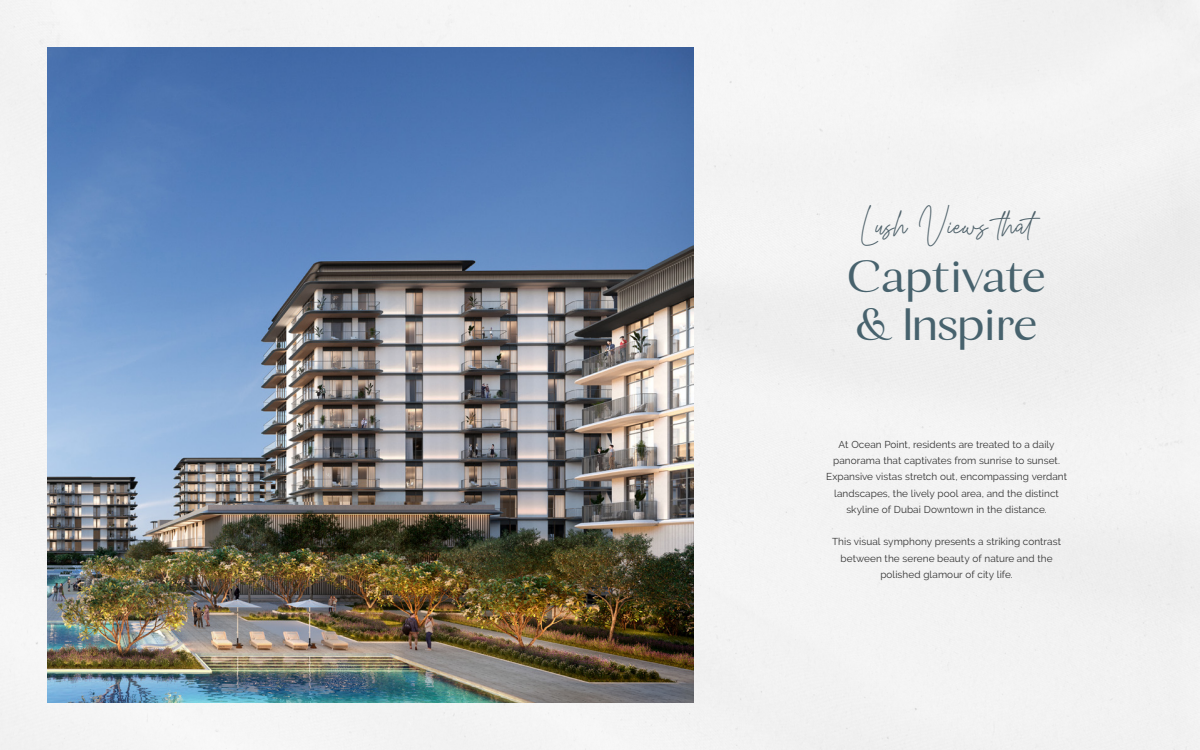
<style>
.page{position:relative;width:1200px;height:750px;background:#f3f3f3}
.page>*{position:absolute;margin:0;border:0;box-sizing:border-box;transform-origin:0 0}
.t1{font:600 50px/47.5px "Calma";letter-spacing:-.035em;color:#47626d}
.t2{font:25px "Grayscale Signature";letter-spacing:.025em;color:#4e616a}
.t3{font:10px/16.2px "Raleway";letter-spacing:.005em;color:#333;text-align:center}
</style>
<div class="page">
<img style="left:48px;top:48px;width:645px;height:654px">
<h2 class="t2" style="left:860px;top:210px;width:182px">Lush Views th at</h2>
<h1 class="t1" style="left:846px;top:256px;width:202px">Captivate &amp; Inspire</h1>
<p class="t3" style="left:826px;top:436px;width:242px">At Ocean Point, residents are treated to a daily panorama that captivates from sunrise to sunset.<br>Expansive vistas stretch out, encompassing verdant landscapes, the lively pool area, and the distinct skyline of Dubai Downtown in the distance.</p>
<p class="t3" style="left:832px;top:534px;width:230px">This visual symphony presents a striking contrast between the serene beauty of nature and the polished glamour of city life.</p>
</div>
